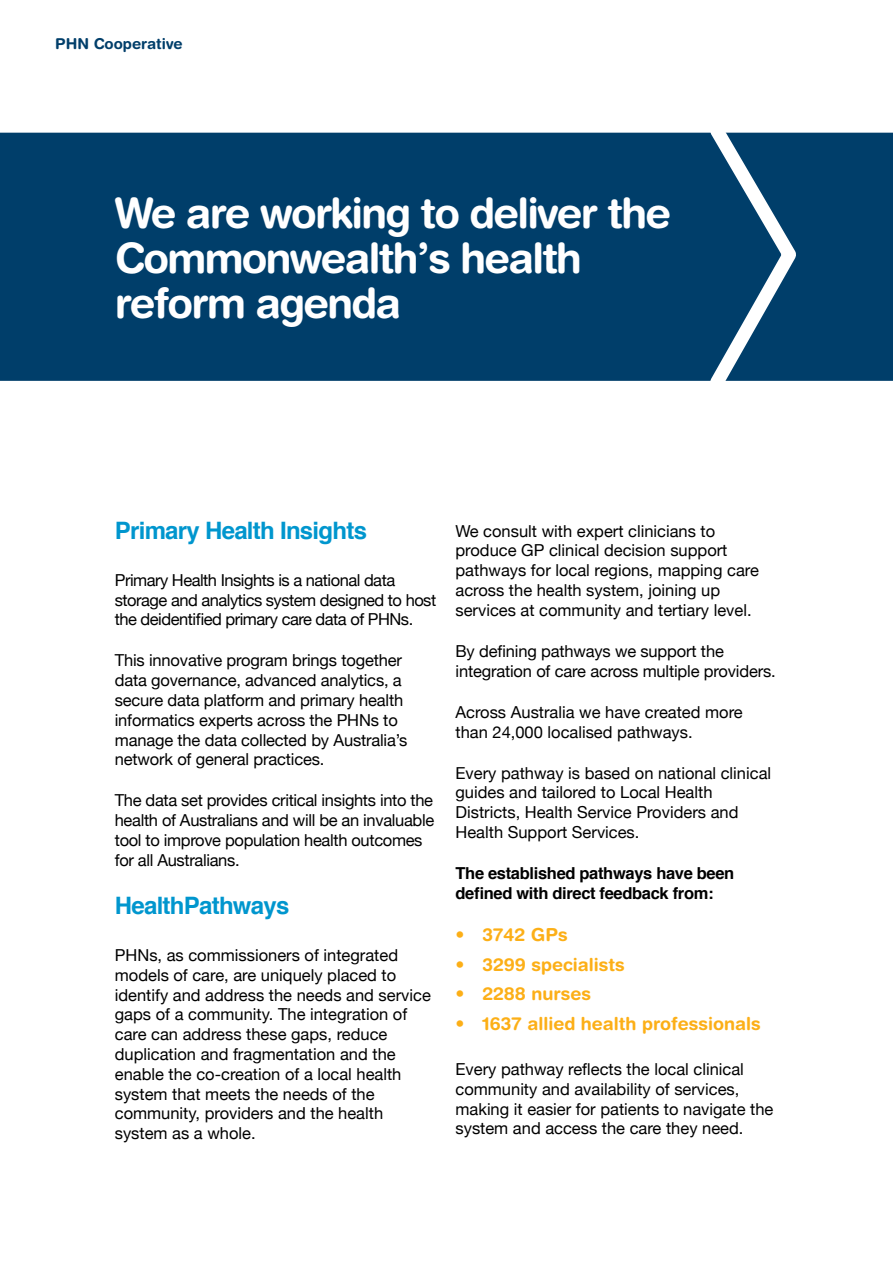
<style>
.page{position:relative;width:893px;height:1263px;background:#fff}
.page>*{position:absolute;margin:0;border:0;box-sizing:border-box;transform-origin:0 0}
.t1{font:700 42px/45px "Helvetica Rounded LT Pro";letter-spacing:-.04em;color:#fff}
.t2{font:700 24px "Helvetica";letter-spacing:-.03em;color:#0096ce}
.t3{font:700 18px "Helvetica Rounded LT Pro";color:#fcaf17}
.t4{font:16.5px/19.8px "Helvetica Neue";color:#000}
.t5{font:16.5px/19.8px "Helvetica Neue";letter-spacing:-.02em;color:#000}
.t6{font:16.5px/19.8px "Helvetica Neue";letter-spacing:-.03em;color:#000}
.t7{font:700 16.5px/19.8px "Helvetica";letter-spacing:-.02em;color:#000}
.t8{font:700 15px "Helvetica Rounded LT Pro";color:#003e6a}
</style>
<div class="page">
<div style="left:0;top:133px;width:893px;height:248px;background:#003e6a"></div>
<svg style="left:698px;top:132px;width:107px;height:249px;background:#255a80"></svg>
<p class="t8" style="left:55px;top:35px;width:129px">PHN Cooperative</p>
<h1 class="t1" style="left:115px;top:190px;width:558px">We are working to deliver the<br>Commonwealth’s health reform agenda</h1>
<h2 class="t2" style="left:115px;top:511px;width:254px">Primary Health Insights</h2>
<p class="t6" style="left:115px;top:571px;width:323px">Primary Health Insights is a national data storage and analytics system designed to host the deidentified primary care data of PHNs.</p>
<p class="t4" style="left:115px;top:652px;width:294px">This innovative program brings together data governance, advanced analytics, a secure data platform and primary health informatics experts across the PHNs to manage the data collected by Australia’s network of general practices.</p>
<p class="t5" style="left:115px;top:792px;width:321px">The data set provides critical insights into the health of Australians and will be an invaluable tool to improve population health outcomes for all Australians.</p>
<h2 class="t2" style="left:115px;top:886px;width:176px">HealthPathways</h2>
<p class="t4" style="left:115px;top:946px;width:318px">PHNs, as commissioners of integrated models of care, are uniquely placed to identify and address the needs and service gaps of a community. The integration of care can address these gaps, reduce duplication and fragmentation and the enable the co-creation of a local health system that meets the needs of the community, providers and the health system as a whole.</p>
<p class="t4" style="left:455px;top:522px;width:305px">We consult with expert clinicians to produce GP clinical decision support pathways for local regions, mapping care across the health system, joining up services at community and tertiary level.</p>
<p class="t4" style="left:455px;top:642px;width:322px">By defining pathways we support the integration of care across multiple providers.</p>
<p class="t4" style="left:455px;top:703px;width:289px">Across Australia we have created more than 24,000 localised pathways.</p>
<p class="t4" style="left:455px;top:764px;width:317px">Every pathway is based on national clinical guides and tailored to Local Health Districts, Health Service Providers and Health Support Services.</p>
<p class="t7" style="left:455px;top:863px;width:280px">The established pathways have been defined with direct feedback from:</p>
<p class="t3" style="left:455px;top:924px;width:114px">• 3742 GPs</p>
<p class="t3" style="left:455px;top:953px;width:171px">• 3299 specialists</p>
<p class="t3" style="left:455px;top:983px;width:137px">• 2288 nurses</p>
<p class="t3" style="left:455px;top:1012px;width:307px">• 1637 allied health professionals</p>
<p class="t4" style="left:455px;top:1060px;width:319px">Every pathway reflects the local clinical community and availability of services, making it easier for patients to navigate the system and access the care they need.</p>
</div>
